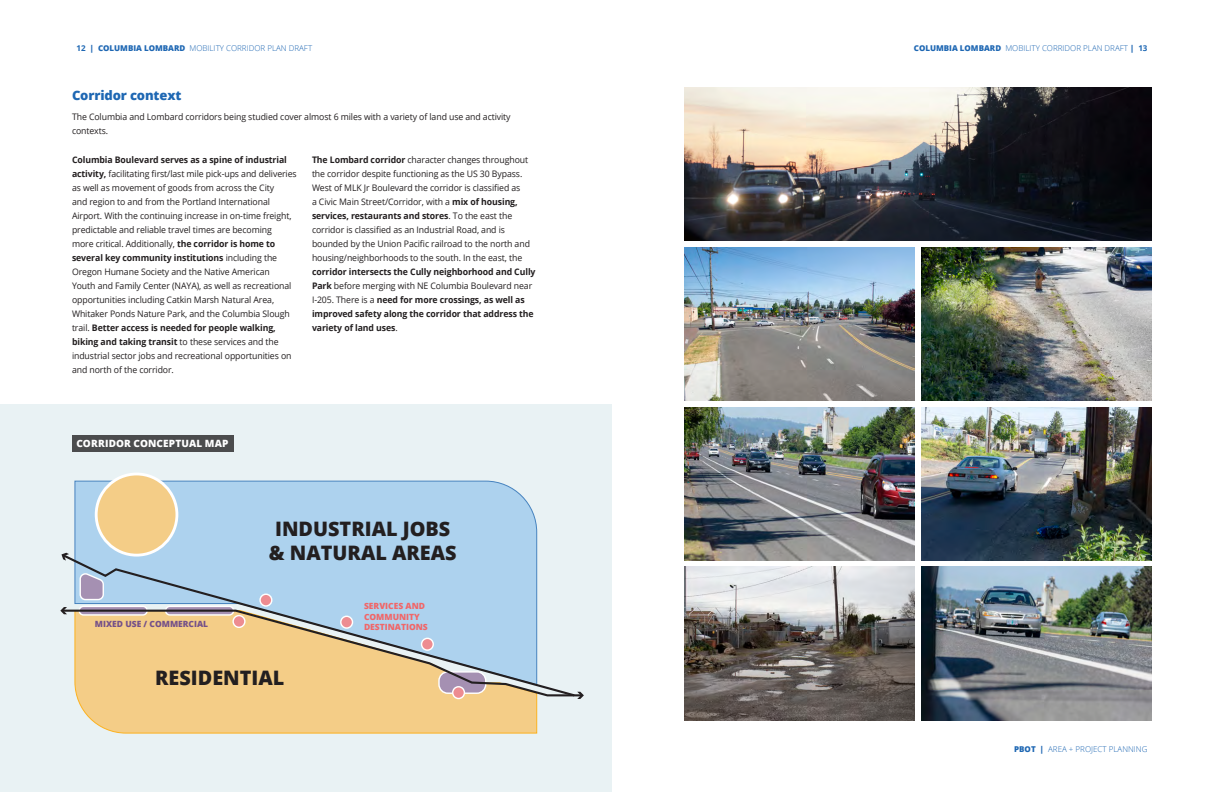
<style>
.page{position:relative;width:1224px;height:792px;background:#fff}
.page>*{position:absolute;margin:0;border:0;box-sizing:border-box;transform-origin:0 0}
.t1{font:800 19.9px/23.9px "Open Sans";color:#231f20;text-align:center}
.Heading_1{font:800 13px "Open Sans";letter-spacing:-.01em;color:#1e67b3}
.Main_-_Section_headi{font:800 10px "Open Sans";letter-spacing:.01em;color:#fff}
.Body_paragraph{font:9px/14px "Open Sans";letter-spacing:-.01em;color:#231f20}
.t2{font:800 8.5px/10.2px "Open Sans";color:#f16668}
.t3{font:800 8.5px "Open Sans";color:#755189}
.t4{font:300 8px "Open Sans";color:#1e67b3}
.s1{font-weight:700}
.s2{font-weight:800}
</style>
<div class="page">
<div style="left:0;top:405px;width:612px;height:387px;background:#e9f2f4"></div>
<div style="left:75px;top:481px;width:462px;height:72px;background:#add2ee"></div>
<svg style="left:77px;top:698px;width:460px;height:36px;background:#f3cd88"></svg>
<div style="left:96px;top:474px;width:81px;height:81px;background:#f4cd87;border-radius:50%"></div>
<div style="left:95px;top:473px;width:83px;height:84px;border:3px solid #fff;border-radius:50%"></div>
<div style="left:452px;top:686px;width:13px;height:13px;border:1px solid #fff;border-radius:50%"></div>
<svg style="left:69px;top:553px;width:469px;height:56px;background:#accde8"></svg>
<svg style="left:61px;top:553px;width:8px;height:8px"></svg>
<svg style="left:63px;top:609px;width:518px;height:89px;background:#d8caaa"></svg>
<svg style="left:60px;top:607px;width:7px;height:7px"></svg>
<svg style="left:577px;top:692px;width:7px;height:7px"></svg>
<div style="left:72px;top:435px;width:161px;height:17px;background:#4b4c4d"></div>
<img style="left:922px;top:247px;width:230px;height:154px">
<img style="left:684px;top:247px;width:230px;height:154px">
<img style="left:922px;top:407px;width:230px;height:154px">
<img style="left:684px;top:407px;width:230px;height:154px">
<img style="left:684px;top:87px;width:468px;height:154px">
<img style="left:684px;top:567px;width:230px;height:153px">
<img style="left:922px;top:567px;width:230px;height:153px">
<p class="t4" style="left:76px;top:43px;width:237px"><span class="s1">12</span> <span class="s2">| COLUMBIA LOMBARD</span> MOBILITY CORRIDOR PLAN DRAFT</p>
<p class="Heading_1" style="left:72px;top:85px;width:111px">Corridor context</p>
<p class="Body_paragraph" style="left:72px;top:109px;width:440px">The Columbia and Lombard corridors being studied cover almost 6 miles with a variety of land use and activity contexts.</p>
<p class="Body_paragraph" style="left:72px;top:153px;width:226px"><span class="s1">Columbia Boulevard serves as a spine of industrial activity,</span> facilitating first/last mile pick-ups and deliveries as well as movement of goods from across the City<br>and region to and from the Portland International Airport. With the continuing increase in on-time freight, predictable and reliable travel times are becoming<br>more critical. Additionally, <span class="s1">the corridor is home to several key community institutions</span> including the Oregon Humane Society and the Native American<br>Youth and Family Center (NAYA), as well as recreational opportunities including Catkin Marsh Natural Area, Whitaker Ponds Nature Park, and the Columbia Slough trail. <span class="s1">Better access is needed for people walking, biking and taking transit</span> to these services and the industrial sector jobs and recreational opportunities on and north of the corridor.</p>
<p class="Body_paragraph" style="left:312px;top:153px;width:225px"><span class="s1">The Lombard corridor</span> character changes throughout the corridor despite functioning as the US 30 Bypass.<br>West of MLK Jr Boulevard the corridor is classified as<br>a Civic Main Street/Corridor, with a <span class="s1">mix of housing, services, restaurants and stores</span>. To the east the corridor is classified as an Industrial Road, and is bounded by the Union Pacific railroad to the north and housing/neighborhoods to the south. In the east, the <span class="s1">corridor intersects the Cully neighborhood and Cully Park</span> before merging with NE Columbia Boulevard near I-205. There is a <span class="s1">need for more crossings, as well as improved safety along the corridor that address the variety of land uses</span>.</p>
<p class="Main_-_Section_headi" style="left:76px;top:436px;width:154px">CORRIDOR CONCEPTUAL MAP</p>
<p class="t3" style="left:95px;top:617px;width:115px">MIXED USE / COMMERCIAL</p>
<p class="t1" style="left:269px;top:516px;width:189px">INDUSTRIAL JOBS &amp; NATURAL AREAS</p>
<p class="t2" style="left:364px;top:601px;width:62px">SERVICES AND<br>COMMUNITY</p>
<p class="t2" style="left:364px;top:621px;width:65px">DESTINATIONS</p>
<p class="t1" style="left:155px;top:665px;width:131px">RESIDENTIAL</p>
<p class="t4" style="left:914px;top:43px;width:235px"><span class="s2">COLUMBIA LOMBARD</span> MOBILITY CORRIDOR PLAN DRAFT <span class="s2">|</span> <span class="s1">13</span></p>
<p class="t4" style="left:1014px;top:743px;width:135px"><span class="s2">PBOT |</span> AREA + PROJECT PLANNING</p>
</div>
